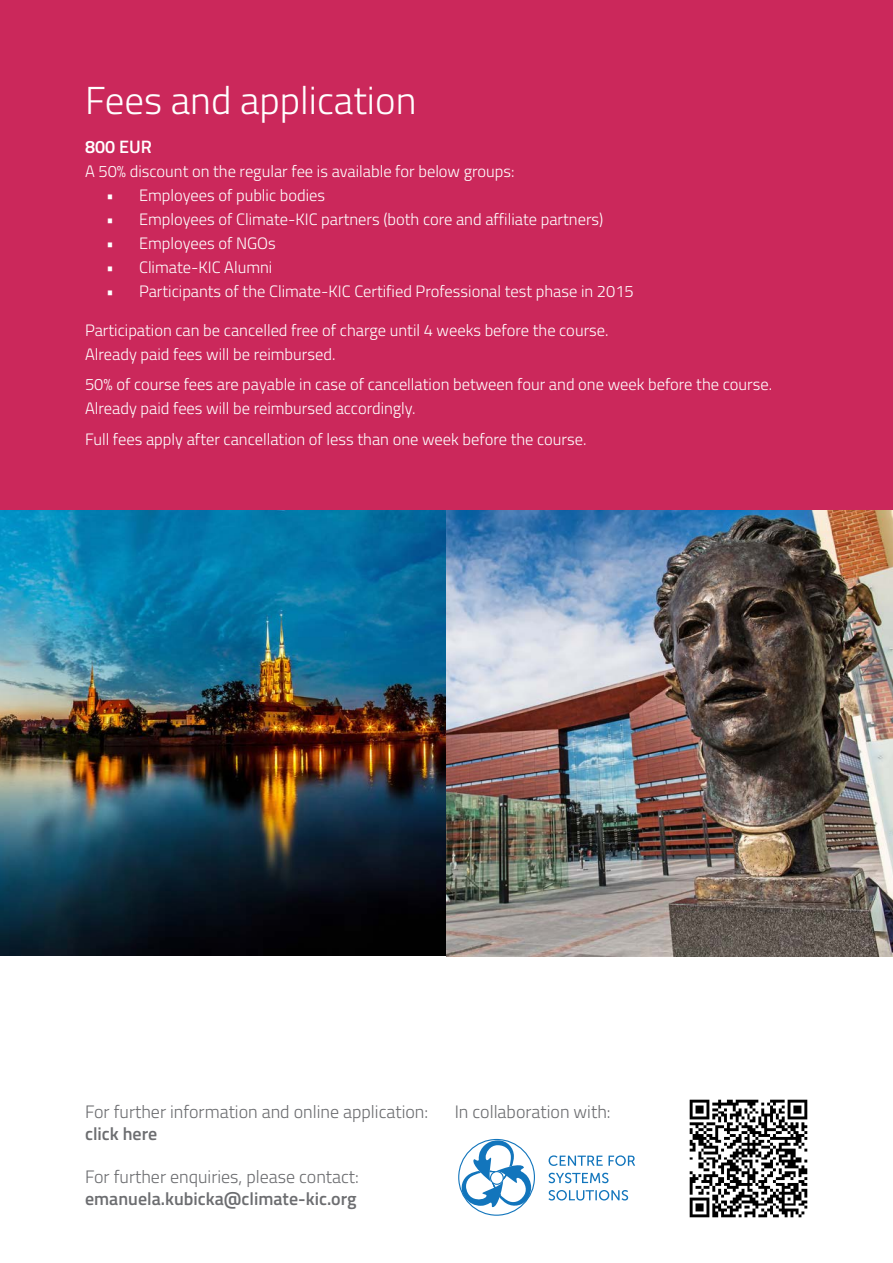
<style>
.page{position:relative;width:893px;height:1263px;background:#fff}
.page>*{position:absolute;margin:0;border:0;box-sizing:border-box;transform-origin:0 0}
.t1{font:300 39px "Titillium";color:#fff}
.t2{font:300 18px "Titillium";color:#6c6d70}
.t3{font:600 18px "Titillium";color:#6c6d70}
.t4{font:600 18px "Titillium";color:#fff}
.t5{font:300 16.5px/24px "Titillium";color:#fff}
</style>
<div class="page">
<div style="left:0;top:0;width:893px;height:942px;background:#cb285b"></div>
<img style="left:0;top:510px;width:446px;height:445px">
<img style="left:446px;top:510px;width:447px;height:447px">
<svg style="left:549px;top:1155px;width:86px;height:11px"></svg>
<svg style="left:549px;top:1173px;width:59px;height:10px"></svg>
<svg style="left:549px;top:1190px;width:79px;height:10px"></svg>
<svg style="left:458px;top:1139px;width:77px;height:77px"></svg>
<img style="left:689px;top:1099px;width:119px;height:119px">
<p class="t1" style="left:85px;top:72px;width:333px">Fees and application</p>
<p class="t4" style="left:85px;top:133px;width:68px">800 EUR</p>
<p class="t5" style="left:85px;top:159px;width:431px">A 50% discount on the regular fee is available for below groups:</p>
<p class="t5" style="left:106px;top:183px;width:220px">• Employees of public bodies</p>
<p class="t5" style="left:106px;top:207px;width:499px">• Employees of Climate-KIC partners (both core and affiliate partners)</p>
<p class="t5" style="left:106px;top:231px;width:171px">• Employees of NGOs</p>
<p class="t5" style="left:106px;top:255px;width:168px">• Climate-KIC Alumni</p>
<p class="t5" style="left:106px;top:279px;width:529px">• Participants of the Climate-KIC Certified Professional test phase in 2015</p>
<p class="t5" style="left:85px;top:317px;width:525px">Participation can be cancelled free of charge until 4 weeks before the course.<br>Already paid fees will be reimbursed.</p>
<p class="t5" style="left:85px;top:372px;width:688px">50% of course fees are payable in case of cancellation between four and one week before the course.<br>Already paid fees will be reimbursed accordingly.</p>
<p class="t5" style="left:85px;top:426px;width:503px">Full fees apply after cancellation of less than one week before the course.</p>
<p class="t2" style="left:85px;top:1099px;width:345px">For further information and online application:</p>
<p class="t3" style="left:85px;top:1120px;width:74px">click here</p>
<p class="t2" style="left:85px;top:1163px;width:275px">For further enquiries, please contact:</p>
<p class="t3" style="left:85px;top:1185px;width:273px">emanuela.kubicka@climate-kic.org</p>
<p class="t2" style="left:455px;top:1099px;width:157px">In collaboration with:</p>
</div>
